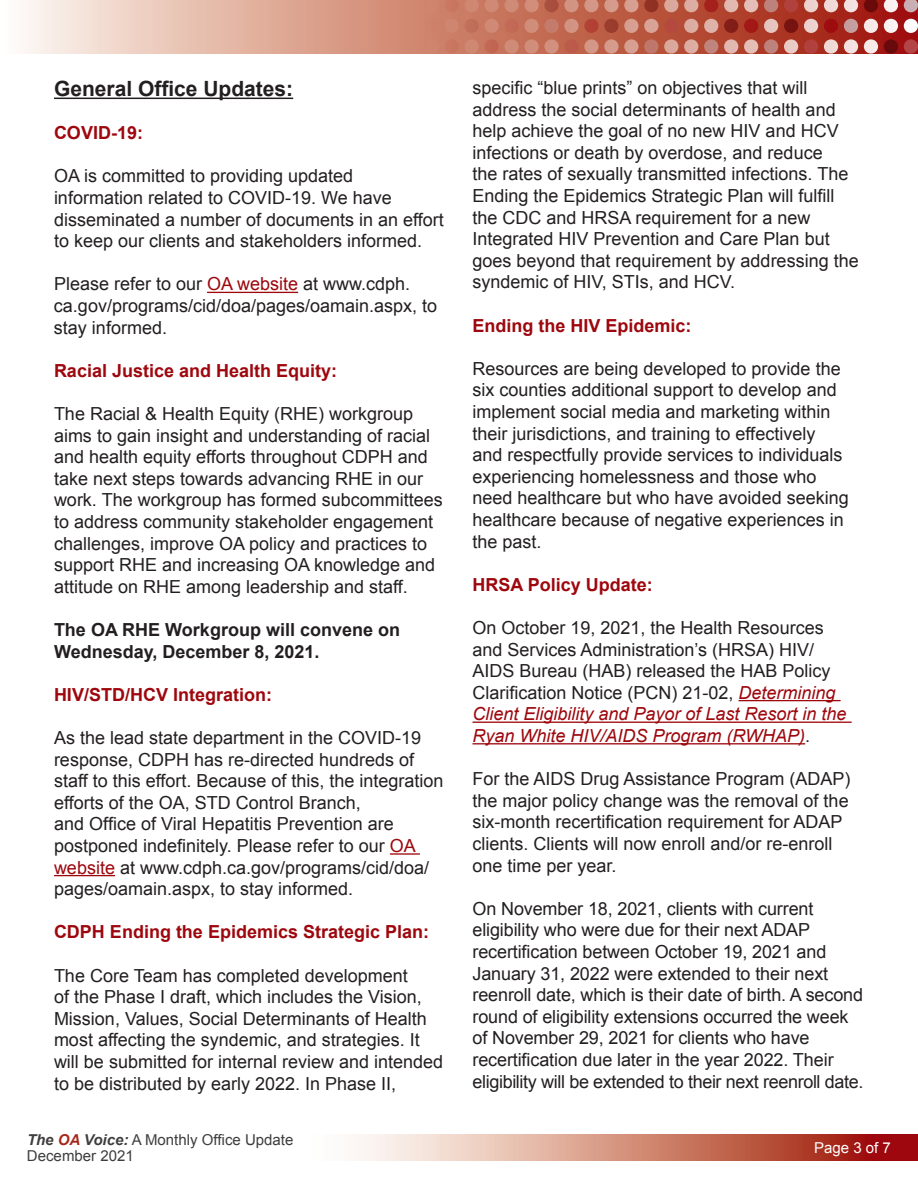
<style>
.page{position:relative;width:918px;height:1188px;background:#fff}
.page>*{position:absolute;margin:0;border:0;box-sizing:border-box;transform-origin:0 0}
.t1{font:700 21px "Arial";color:#231f20}
.t2{font:18px/21.6px "Arial";color:#231f20}
.t3{font:700 18px "Arial";color:#9d070d}
.t4{font:700 18px/21.6px "Arial";color:#231f20}
.t5{font:15px/16.5px "Arial";color:#3e3e3f}
.t6{font:15px "Arial";color:#fff}
.s1{color:#9d070d}
.s2{font-style:italic;color:#9d070d}
.s3{font-weight:700;font-style:italic}
.s4{font-weight:700;font-style:italic;color:#a6271a}
</style>
<div class="page">
<svg style="left:358px;top:1134px;width:560px;height:27px;background:#ce8677"></svg>
<svg style="left:26px;top:0;width:399px;height:54px;background:#e4b9a9"></svg>
<svg style="left:425px;top:0;width:493px;height:54px;background:#bf6758"></svg>
<hr style="left:54px;top:98px;width:239px;height:1px;background:#231f20">
<hr style="left:207px;top:292px;width:91px;height:1px;background:#9d070d">
<hr style="left:390px;top:853px;width:30px;height:2px;background:#9d070d">
<hr style="left:54px;top:875px;width:61px;height:1px;background:#9d070d">
<hr style="left:739px;top:700px;width:102px;height:1px;background:#9d070d">
<hr style="left:472px;top:722px;width:380px;height:1px;background:#9d070d">
<hr style="left:472px;top:743px;width:333px;height:1px;background:#9d070d">
<p class="t1" style="left:54px;top:75px;width:241px">General Office Updates:</p>
<p class="t3" style="left:54px;top:121px;width:91px">COVID-19:</p>
<p class="t2" style="left:54px;top:166px;width:391px">OA is committed to providing updated information related to COVID-19. We have disseminated a number of documents in an effort to keep our clients and stakeholders informed.</p>
<p class="t2" style="left:54px;top:274px;width:385px">Please refer to our <span class="s1">OA website</span> at www.cdph. ca.gov/programs/cid/doa/pages/oamain.aspx, to stay informed.</p>
<p class="t3" style="left:54px;top:359px;width:285px">Racial Justice and Health Equity:</p>
<p class="t2" style="left:54px;top:403px;width:390px">The Racial &amp; Health Equity (RHE) workgroup aims to gain insight and understanding of racial and health equity efforts throughout CDPH and take next steps towards advancing RHE in our work. The workgroup has formed subcommittees to address community stakeholder engagement challenges, improve OA policy and practices to support RHE and increasing OA knowledge and attitude on RHE among leadership and staff.</p>
<p class="t4" style="left:54px;top:620px;width:348px">The OA RHE Workgroup will convene on<br>Wednesday, December 8, 2021.</p>
<p class="t3" style="left:54px;top:683px;width:220px">HIV/STD/HCV Integration:</p>
<p class="t2" style="left:54px;top:727px;width:391px">As the lead state department in the COVID-19 response, CDPH has re-directed hundreds of staff to this effort. Because of this, the integration efforts of the OA, STD Control Branch,<br>and Office of Viral Hepatitis Prevention are postponed indefinitely. Please refer to our <span class="s1">OA website</span> at www.cdph.ca.gov/programs/cid/doa/ pages/oamain.aspx, to stay informed.</p>
<p class="t3" style="left:54px;top:920px;width:377px">CDPH Ending the Epidemics Strategic Plan:</p>
<p class="t2" style="left:54px;top:965px;width:391px">The Core Team has completed development<br>of the Phase I draft, which includes the Vision, Mission, Values, Social Determinants of Health most affecting the syndemic, and strategies. It will be submitted for internal review and intended to be distributed by early 2022. In Phase II,</p>
<p class="t2" style="left:472px;top:77px;width:388px">specific “blue prints” on objectives that will address the social determinants of health and help achieve the goal of no new HIV and HCV infections or death by overdose, and reduce<br>the rates of sexually transmitted infections. The Ending the Epidemics Strategic Plan will fulfill the CDC and HRSA requirement for a new Integrated HIV Prevention and Care Plan but goes beyond that requirement by addressing the syndemic of HIV, STIs, and HCV.</p>
<p class="t3" style="left:472px;top:313px;width:221px">Ending the HIV Epidemic:</p>
<p class="t2" style="left:472px;top:358px;width:378px">Resources are being developed to provide the six counties additional support to develop and implement social media and marketing within their jurisdictions, and training to effectively and respectfully provide services to individuals experiencing homelessness and those who need healthcare but who have avoided seeking healthcare because of negative experiences in the past.</p>
<p class="t3" style="left:472px;top:573px;width:182px">HRSA Policy Update:</p>
<p class="t2" style="left:472px;top:617px;width:376px">On October 19, 2021, the Health Resources and Services Administration’s (HRSA) HIV/ AIDS Bureau (HAB) released the HAB Policy Clarification Notice (PCN) 21-02, <span class="s2">Determining Client Eligibility and Payor of Last Resort in the Ryan White HIV/AIDS Program (RWHAP)</span>.</p>
<p class="t2" style="left:472px;top:768px;width:380px">For the AIDS Drug Assistance Program (ADAP) the major policy change was the removal of the six-month recertification requirement for ADAP clients. Clients will now enroll and/or re-enroll one time per year.</p>
<p class="t2" style="left:472px;top:898px;width:393px">On November 18, 2021, clients with current eligibility who were due for their next ADAP recertification between October 19, 2021 and January 31, 2022 were extended to their next reenroll date, which is their date of birth. A second round of eligibility extensions occurred the week of November 29, 2021 for clients who have recertification due later in the year 2022. Their eligibility will be extended to their next reenroll date.</p>
<p class="t5" style="left:27px;top:1132px;width:268px"><span class="s3">The</span> <span class="s4">OA</span> <span class="s3">Voice:</span> A Monthly Office Update<br>December 2021</p>
<p class="t6" style="left:814px;top:1138px;width:78px">Page 3 of 7</p>
</div>
